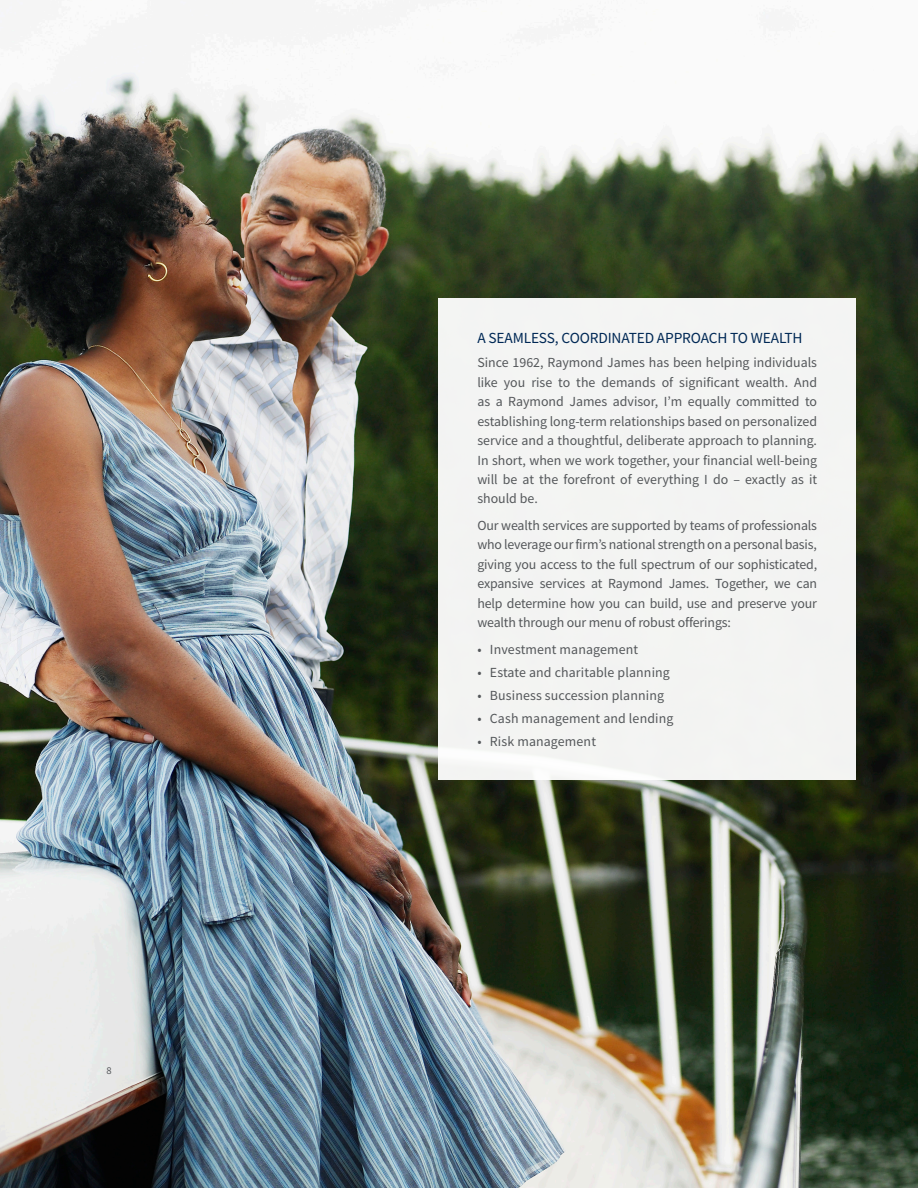
<style>
.page{position:relative;width:918px;height:1188px;background:#fff}
.page>*{position:absolute;margin:0;border:0;box-sizing:border-box;transform-origin:0 0}
.Subhead_-_1st_Tier{font:15.3px "Source Sans Pro";letter-spacing:-.01em;color:#002855}
.Body_Copy_-_9_25_13{font:13.8px/19.5px "Source Sans Pro";letter-spacing:.005em;color:#54575a;text-align:justify}
.t1{font:10.5px "Source Sans Pro";color:#54575a}
</style>
<div class="page">
<img style="left:0;top:2px;width:918px;height:1186px">
<div style="left:438px;top:298px;width:418px;height:481px;background:#f3f4f3"></div>
<p class="t1" style="left:106px;top:1064px;width:7px">8</p>
<p class="Subhead_-_1st_Tier" style="left:477px;top:328px;width:327px">A SEAMLESS, COORDINATED APPROACH TO WEALTH</p>
<p class="Body_Copy_-_9_25_13" style="left:477px;top:353px;width:341px">Since 1962, Raymond James has been helping individuals like you rise to the demands of significant wealth. And as a Raymond James advisor, I’m equally committed to establishing long-term relationships based on personalized service and a thoughtful, deliberate approach to planning.<br>In short, when we work together, your financial well-being will be at the forefront of everything I do – exactly as it should be.</p>
<p class="Body_Copy_-_9_25_13" style="left:477px;top:515px;width:341px">Our wealth services are supported by teams of professionals who leverage our firm’s national strength on a personal basis, giving you access to the full spectrum of our sophisticated, expansive services at Raymond James. Together, we can help determine how you can build, use and preserve your wealth through our menu of robust offerings:</p>
<p class="Body_Copy_-_9_25_13" style="left:477px;top:639px;width:162px">• Investment management</p>
<p class="Body_Copy_-_9_25_13" style="left:477px;top:662px;width:194px">• Estate and charitable planning</p>
<p class="Body_Copy_-_9_25_13" style="left:477px;top:685px;width:188px">• Business succession planning</p>
<p class="Body_Copy_-_9_25_13" style="left:477px;top:708px;width:198px">• Cash management and lending</p>
<p class="Body_Copy_-_9_25_13" style="left:477px;top:731px;width:120px">• Risk management</p>
</div>
